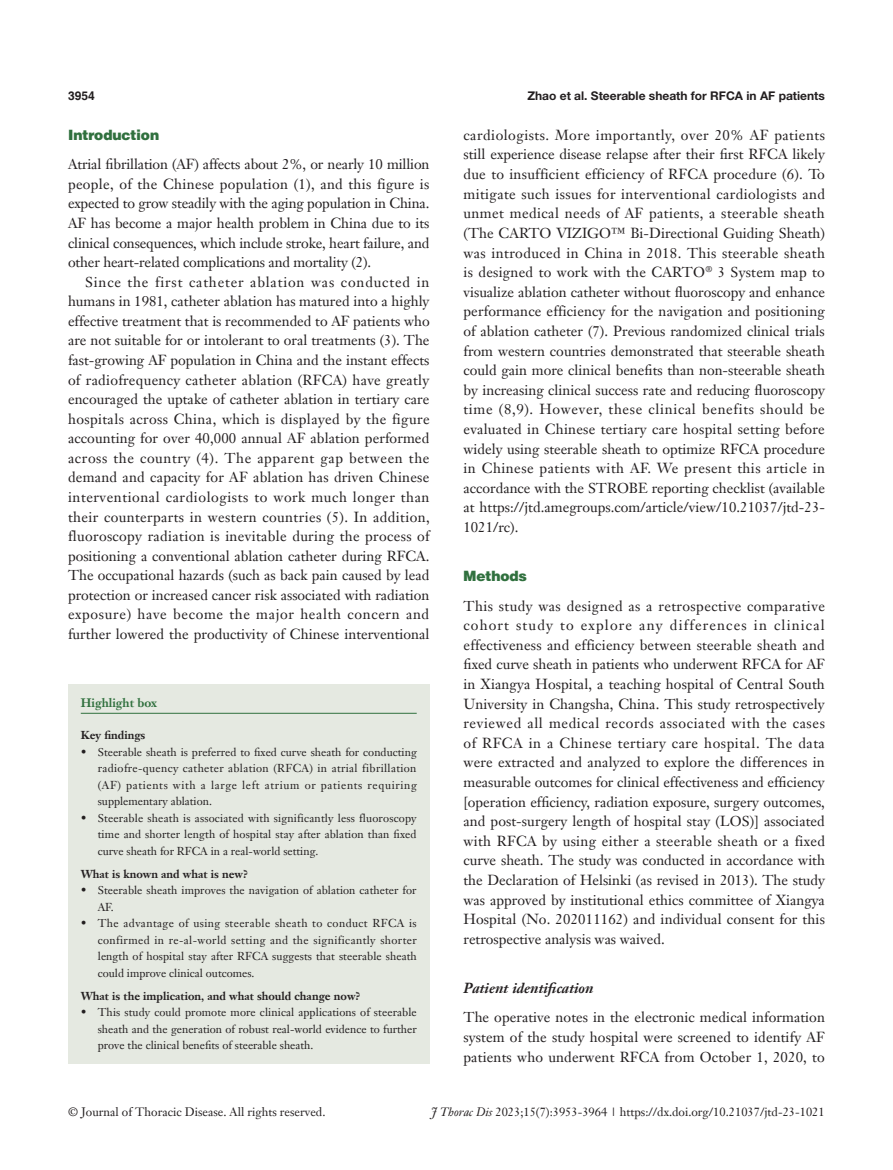
<style>
.page{position:relative;width:893px;height:1170px;background:#fff}
.page>*{position:absolute;margin:0;border:0;box-sizing:border-box;transform-origin:0 0}
.t1{font:14.25px/19.6px "Janson Text LT";letter-spacing:.005em;color:#231f20;text-align:justify}
._2ji-6_5{font:italic 700 14.25px "Janson Text LT";color:#231f20}
._1ji-6_5{font:900 14.25px "Helvetica";color:#30703e}
.t2{font:12px "Janson Text LT";color:#231f20}
.t3{font:700 12px "Helvetica Neue LT Pro";color:#231f20}
.Cite{font:700 12px "Janson Text LT";color:#30703e}
.t4{font:700 12px "Helvetica";color:#231f20}
.box-zhengwen{font:11.25px/16.5px "Janson Text LT";letter-spacing:.005em;color:#231f20;text-align:justify}
.box-zhengwen-1_5mm{font:11.25px/16.5px "Janson Text LT";color:#231f20;text-align:justify}
.box-biaoti{font:700 11.25px "Janson Text LT";color:#231f20}
.s1{font-style:italic}
</style>
<div class="page">
<div style="left:68px;top:683px;width:361px;height:380px;background:#e5e9e1"></div>
<hr style="left:81px;top:712px;width:336px;height:1px;background:#30703e">
<p class="t4" style="left:68px;top:88px;width:28px">3954</p>
<p class="t3" style="left:527px;top:88px;width:299px">Zhao et al. Steerable sheath for RFCA in AF patients</p>
<p class="_1ji-6_5" style="left:68px;top:126px;width:93px">Introduction</p>
<p class="t1" style="left:68px;top:154px;width:363px">Atrial fibrillation (AF) affects about 2%, or nearly 10 million people, of the Chinese population (1), and this figure is expected to grow steadily with the aging population in China.<br>AF has become a major health problem in China due to its clinical consequences, which include stroke, heart failure, and other heart-related complications and mortality (2).</p>
<p class="t1" style="left:68px;top:272px;width:363px;text-indent:17px">Since the first catheter ablation was conducted in humans in 1981, catheter ablation has matured into a highly effective treatment that is recommended to AF patients who are not suitable for or intolerant to oral treatments (3). The fast-growing AF population in China and the instant effects of radiofrequency catheter ablation (RFCA) have greatly encouraged the uptake of catheter ablation in tertiary care hospitals across China, which is displayed by the figure accounting for over 40,000 annual AF ablation performed across the country (4). The apparent gap between the demand and capacity for AF ablation has driven Chinese interventional cardiologists to work much longer than their counterparts in western countries (5). In addition, fluoroscopy radiation is inevitable during the process of positioning a conventional ablation catheter during RFCA.<br>The occupational hazards (such as back pain caused by lead protection or increased cancer risk associated with radiation exposure) have become the major health concern and further lowered the productivity of Chinese interventional</p>
<p class="Cite" style="left:81px;top:695px;width:78px">Highlight box</p>
<p class="box-biaoti" style="left:81px;top:728px;width:66px">Key findings</p>
<p class="box-zhengwen" style="left:98px;top:743px;width:321px;text-indent:-17px">• Steerable sheath is preferred to fixed curve sheath for conducting radiofre-quency catheter ablation (RFCA) in atrial fibrillation (AF) patients with a large left atrium or patients requiring supplementary ablation.</p>
<p class="box-zhengwen-1_5mm" style="left:98px;top:809px;width:320px;text-indent:-17px">• Steerable sheath is associated with significantly less fluoroscopy time and shorter length of hospital stay after ablation than fixed curve sheath for RFCA in a real-world setting.</p>
<p class="box-biaoti" style="left:81px;top:866px;width:169px">What is known and what is new?</p>
<p class="box-zhengwen" style="left:98px;top:882px;width:320px;text-indent:-17px">• Steerable sheath improves the navigation of ablation catheter for<br>AF.</p>
<p class="box-zhengwen-1_5mm" style="left:98px;top:915px;width:321px;text-indent:-17px">• The advantage of using steerable sheath to conduct RFCA is confirmed in re-al-world setting and the significantly shorter length of hospital stay after RFCA suggests that steerable sheath could improve clinical outcomes.</p>
<p class="box-biaoti" style="left:81px;top:988px;width:281px">What is the implication, and what should change now?</p>
<p class="box-zhengwen" style="left:98px;top:1003px;width:321px;text-indent:-17px">• This study could promote more clinical applications of steerable sheath and the generation of robust real-world evidence to further prove the clinical benefits of steerable sheath.</p>
<p class="t1" style="left:463px;top:125px;width:363px">cardiologists. More importantly, over 20% AF patients still experience disease relapse after their first RFCA likely due to insufficient efficiency of RFCA procedure (6). To mitigate such issues for interventional cardiologists and unmet medical needs of AF patients, a steerable sheath (The CARTO VIZIGO™ Bi-Directional Guiding Sheath) was introduced in China in 2018. This steerable sheath is designed to work with the CARTO<sup>®</sup> 3 System map to visualize ablation catheter without fluoroscopy and enhance performance efficiency for the navigation and positioning of ablation catheter (7). Previous randomized clinical trials from western countries demonstrated that steerable sheath could gain more clinical benefits than non-steerable sheath by increasing clinical success rate and reducing fluoroscopy time (8,9). However, these clinical benefits should be evaluated in Chinese tertiary care hospital setting before widely using steerable sheath to optimize RFCA procedure in Chinese patients with AF. We present this article in accordance with the STROBE reporting checklist (available at https://jtd.amegroups.com/article/view/10.21037/jtd-23- 1021/rc).</p>
<p class="_1ji-6_5" style="left:463px;top:566px;width:65px">Methods</p>
<p class="t1" style="left:463px;top:595px;width:363px">This study was designed as a retrospective comparative cohort study to explore any differences in clinical effectiveness and efficiency between steerable sheath and fixed curve sheath in patients who underwent RFCA for AF in Xiangya Hospital, a teaching hospital of Central South University in Changsha, China. This study retrospectively reviewed all medical records associated with the cases of RFCA in a Chinese tertiary care hospital. The data were extracted and analyzed to explore the differences in measurable outcomes for clinical effectiveness and efficiency [operation efficiency, radiation exposure, surgery outcomes, and post-surgery length of hospital stay (LOS)] associated with RFCA by using either a steerable sheath or a fixed curve sheath. The study was conducted in accordance with the Declaration of Helsinki (as revised in 2013). The study was approved by institutional ethics committee of Xiangya Hospital (No. 202011162) and individual consent for this retrospective analysis was waived.</p>
<p class="_2ji-6_5" style="left:463px;top:978px;width:132px">Patient identification</p>
<p class="t1" style="left:463px;top:1007px;width:363px">The operative notes in the electronic medical information system of the study hospital were screened to identify AF patients who underwent RFCA from October 1, 2020, to</p>
<p class="t2" style="left:68px;top:1104px;width:259px">© Journal of Thoracic Disease. All rights reserved.</p>
<p class="t2" style="left:431px;top:1104px;width:395px"><span class="s1">J Thorac Dis</span> 2023;15(7):3953-3964 | https://dx.doi.org/10.21037/jtd-23-1021</p>
</div>
